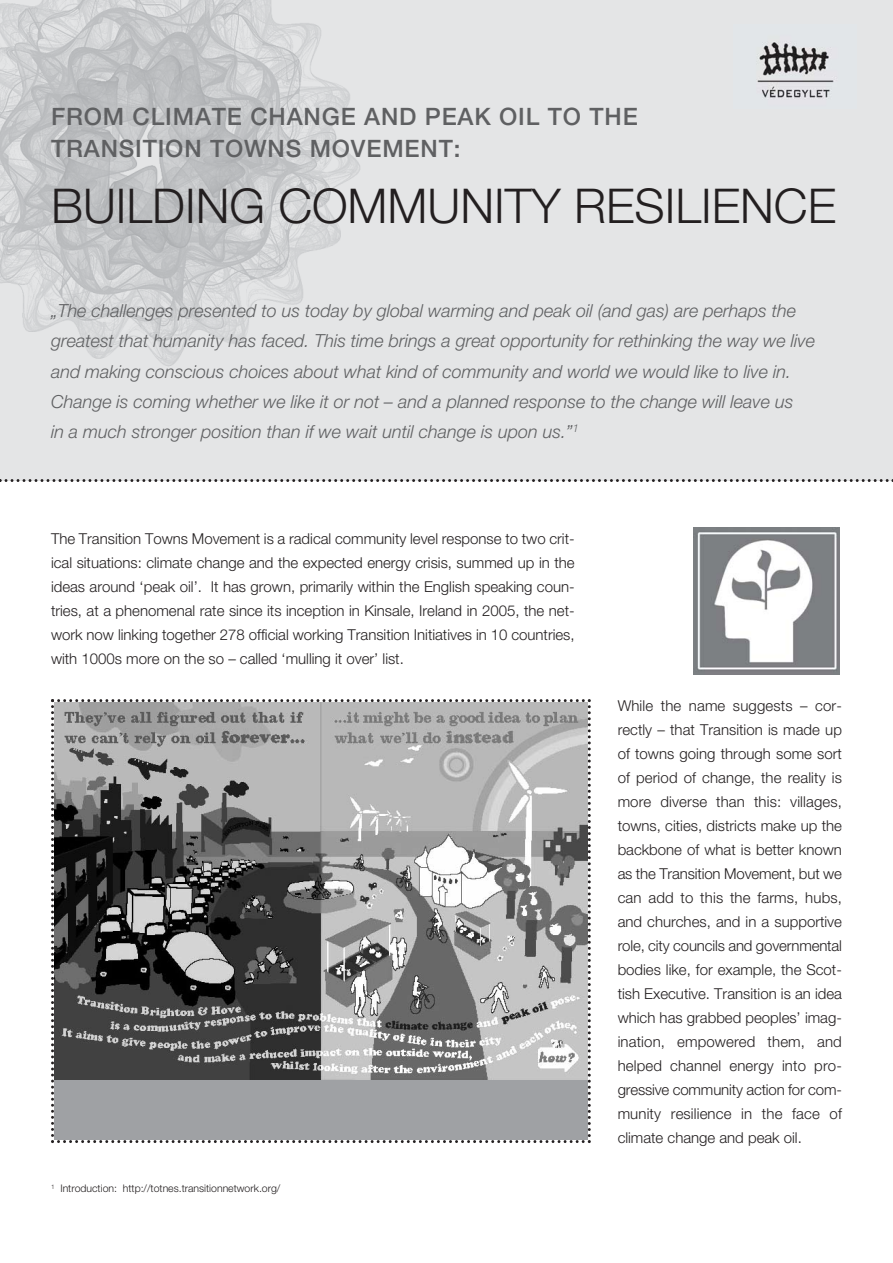
<style>
.page{position:relative;width:893px;height:1263px;background:#fff}
.page>*{position:absolute;margin:0;border:0;box-sizing:border-box;transform-origin:0 0}
.t1{font:300 48px "MG Helv Neue";color:#231f20}
.t2{font:500 24px/31.5px "MG Helv Neue";letter-spacing:.035em;color:#5f6062}
.t3{font:italic 300 18px/30px "MG Helv Neue";color:#5f6062}
.t4{font:300 15px/24px "MG Helv Neue";color:#231f20;text-align:justify}
.t5{font:300 10.5px "MG Helv Neue";color:#231f20}
</style>
<div class="page">
<div style="left:0;top:0;width:893px;height:480px;background:#e4e5e6"></div>
<img style="left:0;top:0;width:360px;height:366px">
<img style="left:757px;top:42px;width:79px;height:57px">
<svg style="left:51px;top:699px;width:540px;height:444px;background:#8a8b8b"></svg>
<svg style="left:0;top:479px;width:893px;height:3px"></svg>
<img style="left:694px;top:527px;width:146px;height:147px">
<h2 class="t2" style="left:51px;top:104px;width:588px">FROM CLIMATE CHANGE AND PEAK OIL TO THE<br>TRANSITION TOWNS MOVEMENT:</h2>
<h1 class="t1" style="left:51px;top:189px;width:787px">BUILDING COMMUNITY RESILIENCE</h1>
<p class="t3" style="left:51px;top:298px;width:765px">„The challenges presented to us today by global warming and peak oil (and gas) are perhaps the greatest that humanity has faced. This time brings a great opportunity for rethinking the way we live and making conscious choices about what kind of community and world we would like to live in.<br>Change is coming whether we like it or not – and a planned response to the change will leave us<br>in a much stronger position than if we wait until change is upon us.”<sup>1</sup></p>
<p class="t4" style="left:51px;top:528px;width:525px">The Transition Towns Movement is a radical community level response to two crit&shy;ical situations: climate change and the expected energy crisis, summed up in the ideas around ‘peak oil’. It has grown, primarily within the English speaking coun&shy;tries, at a phenomenal rate since its inception in Kinsale, Ireland in 2005, the net&shy;work now linking together 278 official working Transition Initiatives in 10 countries, with 1000s more on the so – called ‘mulling it over’ list.</p>
<p class="t5" style="left:51px;top:1185px;width:231px"><sup>1</sup> Introduction: http://totnes.transitionnetwork.org/</p>
<p class="t4" style="left:618px;top:695px;width:226px">While the name suggests – cor&shy;rectly – that Transition is made up of towns going through some sort of period of change, the reality is more diverse than this: villages, towns, cities, districts make up the backbone of what is better known as the Transition Movement, but we can add to this the farms, hubs, and churches, and in a supportive role, city councils and governmental bodies like, for example, the Scot&shy;tish Executive. Transition is an idea which has grabbed peoples’ imag&shy;ination, empowered them, and helped channel energy into pro&shy;gressive community action for com&shy;munity resilience in the face of climate change and peak oil.</p>
</div>
